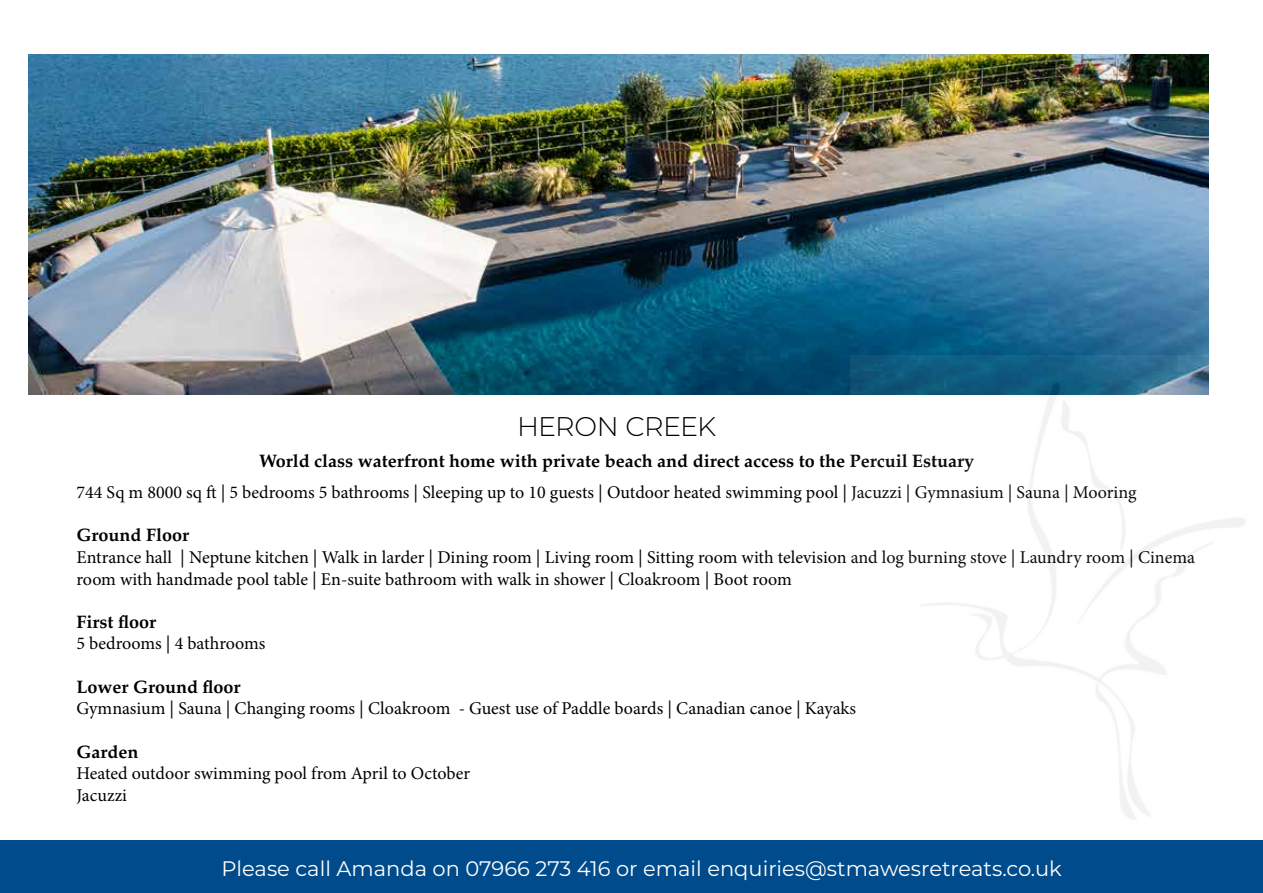
<style>
.page{position:relative;width:1263px;height:893px;background:#fff}
.page>*{position:absolute;margin:0;border:0;box-sizing:border-box;transform-origin:0 0}
.t1{font:300 27px "Montserrat";letter-spacing:-.025em;color:#000}
.t2{font:21px "Montserrat";color:#fff}
.t3{font:18px/21.6px "Minion Pro";color:#000}
.t4{font:700 18px "Palatino";color:#000}
</style>
<div class="page">
<img style="left:28px;top:54px;width:1181px;height:340px">
<img style="left:850px;top:356px;width:413px;height:485px">
<div style="left:0;top:855px;width:8px;height:38px;background:#004b8b"></div>
<div style="left:0;top:841px;width:1263px;height:41px;background:#004b8b"></div>
<div style="left:4px;top:855px;width:1259px;height:38px;background:#004b8b"></div>
<h1 class="t1" style="left:517px;top:409px;width:201px">HERON CREEK</h1>
<p class="t4" style="left:259px;top:445px;width:717px">World class waterfront home with private beach and direct access to the Percuil Estuary</p>
<p class="t3" style="left:77px;top:482px;width:1061px">744 Sq m 8000 sq ft | 5 bedrooms 5 bathrooms | Sleeping up to 10 guests | Outdoor heated swimming pool | Jacuzzi | Gymnasium | Sauna | Mooring</p>
<p class="t4" style="left:77px;top:520px;width:114px">Ground Floor</p>
<p class="t3" style="left:77px;top:547px;width:1120px">Entrance hall | Neptune kitchen | Walk in larder | Dining room | Living room | Sitting room with television and log burning stove | Laundry room | Cinema room with handmade pool table | En-suite bathroom with walk in shower | Cloakroom | Boot room</p>
<p class="t4" style="left:77px;top:606px;width:81px">First floor</p>
<p class="t3" style="left:77px;top:633px;width:190px">5 bedrooms | 4 bathrooms</p>
<p class="t4" style="left:77px;top:671px;width:166px">Lower Ground floor</p>
<p class="t3" style="left:77px;top:698px;width:781px">Gymnasium | Sauna | Changing rooms | Cloakroom - Guest use of Paddle boards | Canadian canoe | Kayaks</p>
<p class="t4" style="left:77px;top:736px;width:63px">Garden</p>
<p class="t3" style="left:77px;top:763px;width:395px">Heated outdoor swimming pool from April to October<br>Jacuzzi</p>
<p class="t2" style="left:222px;top:854px;width:842px">Please call Amanda on 07966 273 416 or email enquiries@stmawesretreats.co.uk</p>
</div>
